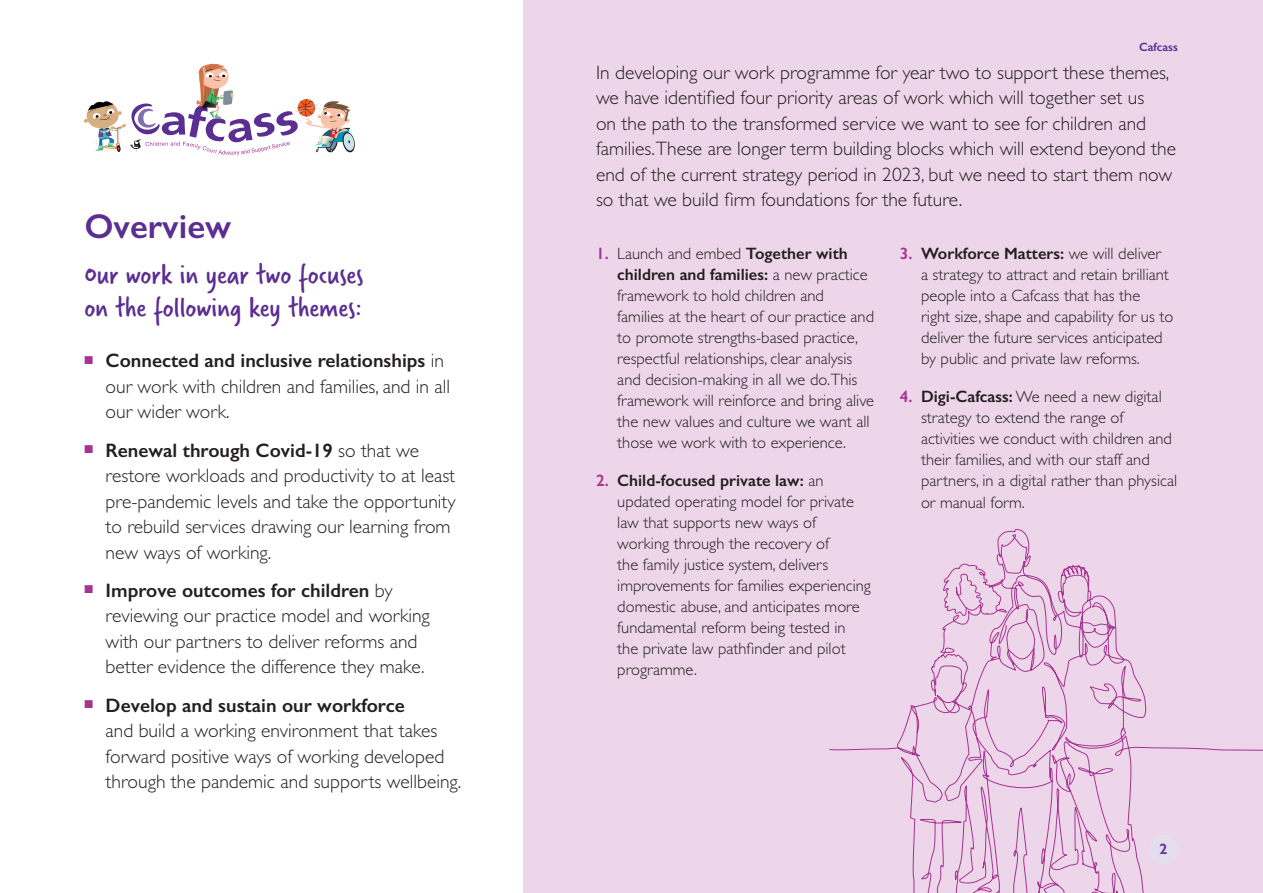
<style>
.page{position:relative;width:1263px;height:893px;background:#fff}
.page>*{position:absolute;margin:0;border:0;box-sizing:border-box;transform-origin:0 0}
.t1{font:600 34.5px "Gill Sans";color:#5b2e91}
.t2{font:30px/33px "Verveine";color:#5b2e91}
.number_sub_header{font:300 19.5px/25.5px "Gill Sans";color:#231f20}
.body_copy{font:300 16.5px/21px "Gill Sans";color:#231f20}
.t3{font:600 15px "Gill Sans";color:#60439b}
.t4{font:600 12px "Gill Sans";color:#5b2e91}
.s1{font-weight:600}
.s2{font-weight:600;color:#a63391}
</style>
<div class="page">
<div style="left:524px;top:0;width:739px;height:893px;background:#edd6e9"></div>
<svg style="left:84px;top:64px;width:271px;height:92px"></svg>
<svg style="left:829px;top:528px;width:434px;height:365px"></svg>
<div style="left:1149px;top:835px;width:29px;height:29px;background:#e3dded;border-radius:50%"></div>
<p class="t1" style="left:84px;top:205px;width:148px">Overview</p>
<p class="t2" style="left:84px;top:259px;width:281px">Our work in year two focuses on the following key themes:</p>
<p class="number_sub_header" style="left:106px;top:348px;width:346px;text-indent:-21px"><sup>■</sup> <span class="s1">Connected and inclusive relationships</span> in our work with children and families, and in all our wider work.</p>
<p class="number_sub_header" style="left:106px;top:437px;width:351px;text-indent:-21px"><sup>■</sup> <span class="s1">Renewal through Covid-19</span> so that we restore workloads and productivity to at least pre-pandemic levels and take the opportunity to rebuild services drawing our learning from new ways of working.</p>
<p class="number_sub_header" style="left:106px;top:578px;width:326px;text-indent:-21px"><sup>■</sup> <span class="s1">Improve outcomes for children</span> by reviewing our practice model and working with our partners to deliver reforms and better evidence the difference they make.</p>
<p class="number_sub_header" style="left:106px;top:692px;width:357px;text-indent:-21px"><sup>■</sup> <span class="s1">Develop and sustain our workforce<br></span>and build a working environment that takes forward positive ways of working developed through the pandemic and supports wellbeing.</p>
<p class="t4" style="left:1139px;top:40px;width:40px">Cafcass</p>
<p class="number_sub_header" style="left:596px;top:60px;width:581px">In developing our work programme for year two to support these themes, we have identified four priority areas of work which will together set us<br>on the path to the transformed service we want to see for children and families.These are longer term building blocks which will extend beyond the end of the current strategy period in 2023, but we need to start them now so that we build firm foundations for the future.</p>
<p class="body_copy" style="left:617px;top:243px;width:258px;text-indent:-21px"><span class="s2">1.</span> Launch and embed <span class="s1">Together with children and families:</span> a new practice framework to hold children and families at the heart of our practice and to promote strengths-based practice, respectful relationships, clear analysis and decision-making in all we do.This framework will reinforce and bring alive the new values and culture we want all those we work with to experience.</p>
<p class="body_copy" style="left:617px;top:470px;width:255px;text-indent:-21px"><span class="s2">2.</span> <span class="s1">Child-focused private law:</span> an updated operating model for private law that supports new ways of working through the recovery of<br>the family justice system, delivers improvements for families experiencing domestic abuse, and anticipates more fundamental reform being tested in<br>the private law pathfinder and pilot programme.</p>
<p class="body_copy" style="left:921px;top:243px;width:254px;text-indent:-21px"><span class="s2">3.</span> <span class="s1">Workforce Matters:</span> we will deliver<br>a strategy to attract and retain brilliant people into a Cafcass that has the right size, shape and capability for us to deliver the future services anticipated by public and private law reforms.</p>
<p class="body_copy" style="left:921px;top:386px;width:258px;text-indent:-21px"><span class="s2">4.</span> <span class="s1">Digi-Cafcass:</span> We need a new digital strategy to extend the range of activities we conduct with children and their families, and with our staff and partners, in a digital rather than physical</p>
<p class="body_copy" style="left:921px;top:492px;width:105px">or manual form.</p>
<p class="t3" style="left:1159px;top:840px;width:9px">2</p>
</div>
